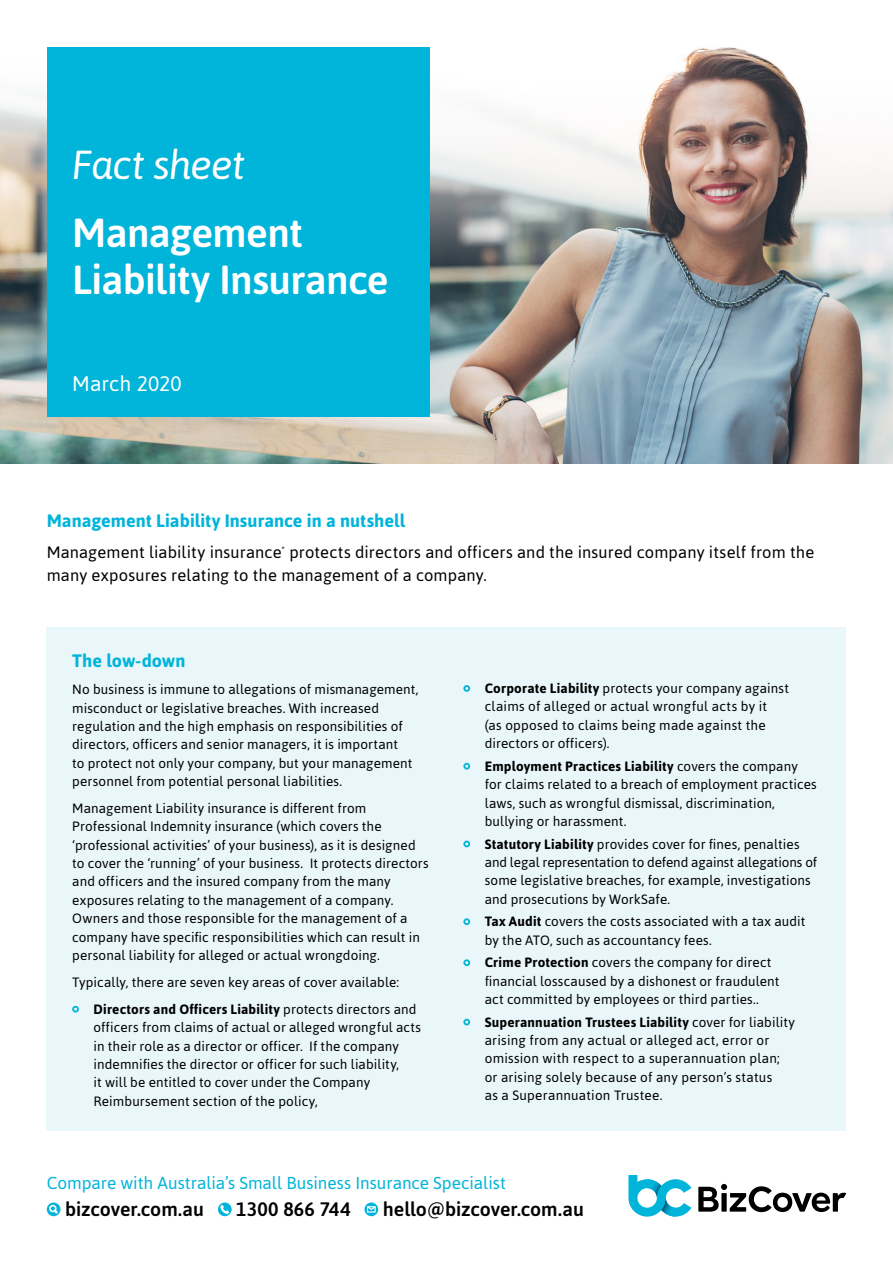
<style>
.page{position:relative;width:893px;height:1263px;background:#fff}
.page>*{position:absolute;margin:0;border:0;box-sizing:border-box;transform-origin:0 0}
.t1{font:500 40.5px/46.5px "Asap";letter-spacing:-.015em;color:#fff}
.t2{font:italic 40.5px "Asap";letter-spacing:-.03em;color:#fff}
.t3{font:21px "Asap";letter-spacing:.005em;color:#fff}
.t4{font:500 19.5px "Asap";color:#000}
.t5{font:700 18px "Asap";color:#00b4da}
.t6{font:17.25px "Asap";color:#00b4da}
.t7{font:16.5px/22.5px "Asap";letter-spacing:.01em;color:#000}
.t8{font:13.5px/18.3px "Asap";letter-spacing:.01em;color:#000}
.s1{font-size:19.5px;color:#00b4da}
.s2{font-weight:700}
</style>
<div class="page">
<img style="left:0;top:105px;width:132px;height:358px">
<img style="left:132px;top:47px;width:761px;height:416px">
<div style="left:47px;top:47px;width:382px;height:370px;background:#00b4da"></div>
<svg style="left:698px;top:1184px;width:148px;height:28px"></svg>
<svg style="left:628px;top:1175px;width:63px;height:41px"></svg>
<div style="left:47px;top:628px;width:799px;height:503px;background:#e9f6fa"></div>
<svg style="left:47px;top:1202px;width:13px;height:14px"></svg>
<svg style="left:218px;top:1202px;width:14px;height:14px"></svg>
<svg style="left:364px;top:1202px;width:14px;height:14px"></svg>
<h1 class="t2" style="left:72px;top:139px;width:175px">Fact sheet</h1>
<h1 class="t1" style="left:72px;top:208px;width:318px">Management<br>Liability Insurance</h1>
<h2 class="t3" style="left:72px;top:370px;width:111px">March 2020</h2>
<h3 class="t5" style="left:47px;top:509px;width:360px">Management Liability Insurance in a nutshell</h3>
<p class="t7" style="left:47px;top:541px;width:769px">Management liability insurance<sup>*</sup> protects directors and officers and the insured company itself from the many exposures relating to the management of a company.</p>
<h3 class="t5" style="left:72px;top:649px;width:115px">The low-down</h3>
<p class="t8" style="left:72px;top:680px;width:348px">No business is immune to allegations of mismanagement, misconduct or legislative breaches. With increased regulation and the high emphasis on responsibilities of directors, officers and senior managers, it is important<br>to protect not only your company, but your management personnel from potential personal liabilities.</p>
<p class="t8" style="left:72px;top:799px;width:358px">Management Liability insurance is different from Professional Indemnity insurance (which covers the ‘professional activities’ of your business), as it is designed to cover the ‘running’ of your business. It protects directors and officers and the insured company from the many exposures relating to the management of a company.<br>Owners and those responsible for the management of a company have specific responsibilities which can result in personal liability for alleged or actual wrongdoing.</p>
<p class="t8" style="left:72px;top:972px;width:329px">Typically, there are seven key areas of cover available:</p>
<p class="t8" style="left:94px;top:999px;width:329px;text-indent:-21px"><span class="s1">•</span> <span class="s2">Directors and Officers Liability</span> protects directors and officers from claims of actual or alleged wrongful acts in their role as a director or officer. If the company indemnifies the director or officer for such liability,<br>it will be entitled to cover under the Company Reimbursement section of the policy,</p>
<p class="t8" style="left:485px;top:679px;width:306px;text-indent:-21px"><span class="s1">•</span> <span class="s2">Corporate Liability</span> protects your company against claims of alleged or actual wrongful acts by it<br>(as opposed to claims being made against the directors or officers).</p>
<p class="t8" style="left:485px;top:756px;width:334px;text-indent:-21px"><span class="s1">•</span> <span class="s2">Employment Practices Liability</span> covers the company for claims related to a breach of employment practices laws, such as wrongful dismissal, discrimination, bullying or harassment.</p>
<p class="t8" style="left:485px;top:834px;width:334px;text-indent:-21px"><span class="s1">•</span> <span class="s2">Statutory Liability</span> provides cover for fines, penalties and legal representation to defend against allegations of some legislative breaches, for example, investigations and prosecutions by WorkSafe.</p>
<p class="t8" style="left:485px;top:912px;width:322px;text-indent:-21px"><span class="s1">•</span> <span class="s2">Tax Audit</span> covers the costs associated with a tax audit by the ATO, such as accountancy fees.</p>
<p class="t8" style="left:485px;top:953px;width:296px;text-indent:-21px"><span class="s1">•</span> <span class="s2">Crime Protection</span> covers the company for direct financial losscaused by a dishonest or fraudulent act committed by employees or third parties..</p>
<p class="t8" style="left:485px;top:1012px;width:312px;text-indent:-21px"><span class="s1">•</span> <span class="s2">Superannuation Trustees Liability</span> cover for liability arising from any actual or alleged act, error or omission with respect to a superannuation plan; or arising solely because of any person’s status<br>as a Superannuation Trustee.</p>
<p class="t6" style="left:47px;top:1171px;width:461px">Compare with Australia’s Small Business Insurance Specialist</p>
<h3 class="t4" style="left:65px;top:1196px;width:140px">bizcover.com.au</h3>
<h3 class="t4" style="left:236px;top:1196px;width:116px">1300 866 744</h3>
<h3 class="t4" style="left:383px;top:1196px;width:203px">hello@bizcover.com.au</h3>
</div>
